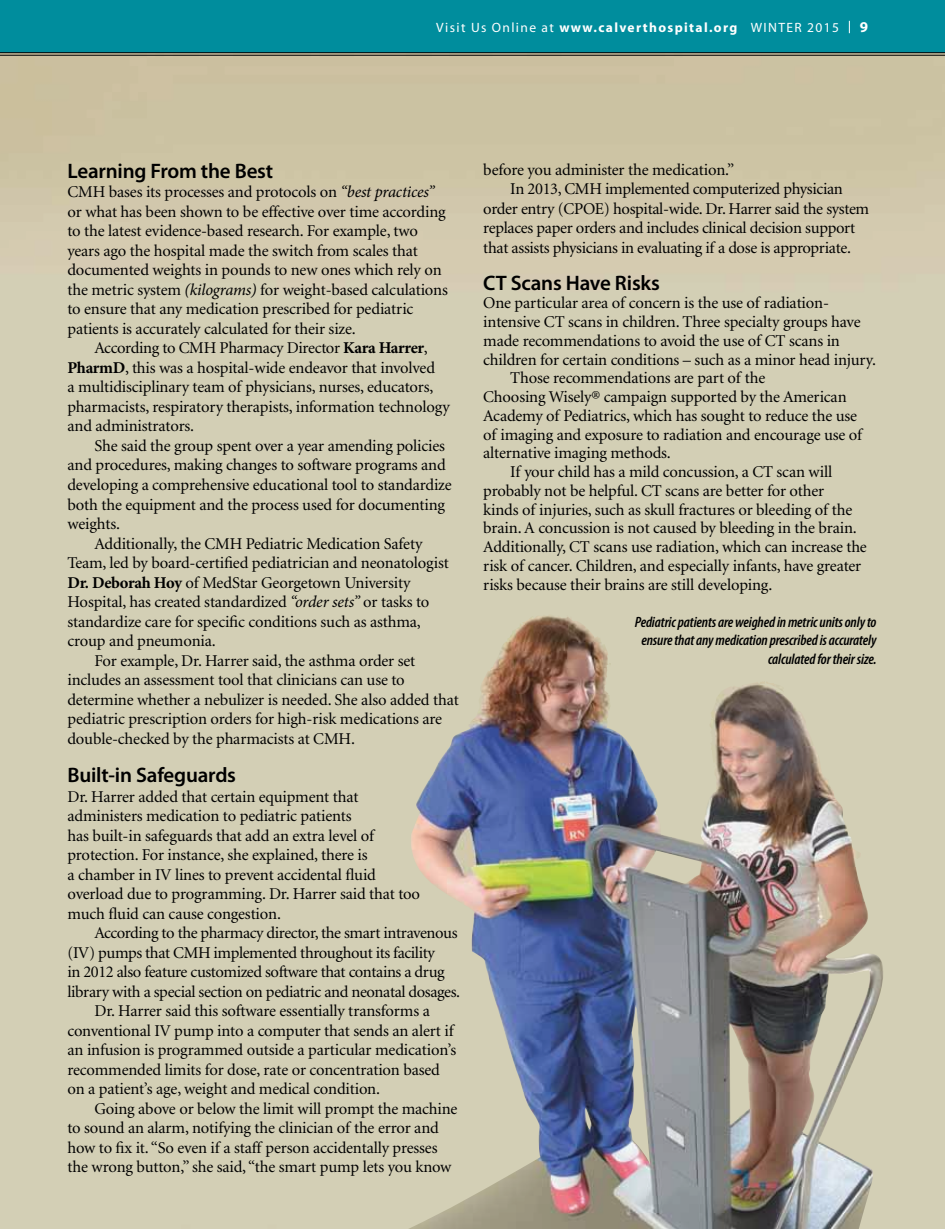
<style>
.page{position:relative;width:945px;height:1229px;background:#fff}
.page>*{position:absolute;margin:0;border:0;box-sizing:border-box;transform-origin:0 0}
.t1{font:600 21px "Myriad Pro";letter-spacing:-.01em;color:#000}
.t2{font:16.5px/19.5px "Minion";letter-spacing:-.01em;color:#000}
.t3{font:italic 600 condensed 15px/18.8px "Myriad Pro";letter-spacing:-.01em;color:#000;text-align:right}
.t4{font:700 15px "Myriad";color:#fff}
.t5{font:13.5px "Myriad";letter-spacing:.1em;color:#fff}
.s1{font-weight:700}
.s2{font-family:"Minion Pro";font-style:italic}
.s3{font-family:"Minion Pro";font-weight:700}
</style>
<div class="page">
<div style="left:0;top:0;width:945px;height:52px;background:#008d9d"></div>
<hr style="left:0;top:52px;width:945px;height:1px;background:#000">
<hr style="left:0;top:55px;width:945px;height:1px;background:#000">
<svg style="left:849px;top:21px;width:1px;height:12px"></svg>
<img style="left:396px;top:614px;width:494px;height:614px">
<p class="t5" style="left:436px;top:20px;width:404px">Visit Us Online at <span class="s1">www.calverthospital.org</span> WINTER 2015</p>
<p class="t4" style="left:860px;top:19px;width:10px">9</p>
<p class="t1" style="left:68px;top:157px;width:207px">Learning From the Best</p>
<p class="t2" style="left:68px;top:183px;width:382px">CMH bases its processes and protocols on <span class="s2">“best practices” </span>or what has been shown to be effective over time according to the latest evidence-based research. For example, two years ago the hospital made the switch from scales that documented weights in pounds to new ones which rely on the metric system <span class="s2">(kilograms)</span> for weight-based calculations to ensure that any medication prescribed for pediatric patients is accurately calculated for their size.</p>
<p class="t2" style="left:67px;top:339px;width:384px;text-indent:27px">According to CMH Pharmacy Director <span class="s3">Kara Harrer</span>, <span class="s3">PharmD</span>, this was a hospital-wide endeavor that involved<br>a multidisciplinary team of physicians, nurses, educators, pharmacists, respiratory therapists, information technology and administrators.</p>
<p class="t2" style="left:94px;top:436px;width:352px">She said the group spent over a year amending policies</p>
<p class="t2" style="left:67px;top:456px;width:380px">and procedures, making changes to software programs and</p>
<p class="t2" style="left:67px;top:475px;width:386px">developing a comprehensive educational tool to standardize</p>
<p class="t2" style="left:67px;top:495px;width:379px">both the equipment and the process used for documenting</p>
<p class="t2" style="left:67px;top:514px;width:54px">weights.</p>
<p class="t2" style="left:94px;top:534px;width:330px">Additionally, the CMH Pediatric Medication Safety</p>
<p class="t2" style="left:67px;top:553px;width:383px">Team, led by board-certified pediatrician and neonatologist</p>
<p class="t2" style="left:67px;top:573px;width:345px"><span class="s3">Dr. Deborah Hoy</span> of MedStar Georgetown University</p>
<p class="t2" style="left:67px;top:592px;width:363px">Hospital, has created standardized <span class="s2">“order sets”</span> or tasks to</p>
<p class="t2" style="left:67px;top:612px;width:355px">standardize care for specific conditions such as asthma,</p>
<p class="t2" style="left:67px;top:631px;width:150px">croup and pneumonia.</p>
<p class="t2" style="left:94px;top:651px;width:322px">For example, Dr. Harrer said, the asthma order set</p>
<p class="t2" style="left:67px;top:670px;width:339px">includes an assessment tool that clinicians can use to</p>
<p class="t2" style="left:67px;top:690px;width:393px">determine whether a nebulizer is needed. She also added that</p>
<p class="t2" style="left:67px;top:709px;width:376px">pediatric prescription orders for high-risk medications are</p>
<p class="t2" style="left:67px;top:729px;width:289px">double-checked by the pharmacists at CMH.</p>
<p class="t1" style="left:68px;top:762px;width:170px">Built-in Safeguards</p>
<p class="t2" style="left:68px;top:787px;width:354px">Dr. Harrer added that certain equipment that administers medication to pediatric patients<br>has built-in safeguards that add an extra level of protection. For instance, she explained, there is<br>a chamber in IV lines to prevent accidental fluid overload due to programming. Dr. Harrer said that too much fluid can cause congestion.</p>
<p class="t2" style="left:94px;top:924px;width:365px">According to the pharmacy director, the smart intravenous</p>
<p class="t2" style="left:68px;top:943px;width:369px">(IV) pumps that CMH implemented throughout its facility</p>
<p class="t2" style="left:68px;top:963px;width:379px">in 2012 also feature customized software that contains a drug</p>
<p class="t2" style="left:68px;top:982px;width:394px">library with a special section on pediatric and neonatal dosages.</p>
<p class="t2" style="left:94px;top:1002px;width:337px">Dr. Harrer said this software essentially transforms a</p>
<p class="t2" style="left:68px;top:1021px;width:388px">conventional IV pump into a computer that sends an alert if</p>
<p class="t2" style="left:68px;top:1041px;width:390px">an infusion is programmed outside a particular medication’s</p>
<p class="t2" style="left:68px;top:1060px;width:374px">recommended limits for dose, rate or concentration based</p>
<p class="t2" style="left:68px;top:1080px;width:314px">on a patient’s age, weight and medical condition.</p>
<p class="t2" style="left:94px;top:1099px;width:364px">Going above or below the limit will prompt the machine</p>
<p class="t2" style="left:68px;top:1119px;width:373px">to sound an alarm, notifying the clinician of the error and</p>
<p class="t2" style="left:68px;top:1138px;width:372px">how to fix it. “So even if a staff person accidentally presses</p>
<p class="t2" style="left:68px;top:1158px;width:386px">the wrong button,” she said, “the smart pump lets you know</p>
<p class="t2" style="left:483px;top:160px;width:253px">before you administer the medication.”</p>
<p class="t2" style="left:510px;top:180px;width:334px">In 2013, CMH implemented computerized physician</p>
<p class="t2" style="left:483px;top:199px;width:387px">order entry (CPOE) hospital-wide. Dr. Harrer said the system</p>
<p class="t2" style="left:483px;top:219px;width:374px">replaces paper orders and includes clinical decision support</p>
<p class="t2" style="left:483px;top:238px;width:369px">that assists physicians in evaluating if a dose is appropriate.</p>
<p class="t1" style="left:483px;top:269px;width:178px">CT Scans Have Risks</p>
<p class="t2" style="left:483px;top:294px;width:347px">One particular area of concern is the use of radiation-</p>
<p class="t2" style="left:483px;top:313px;width:379px">intensive CT scans in children. Three specialty groups have</p>
<p class="t2" style="left:483px;top:331px;width:358px">made recommendations to avoid the use of CT scans in</p>
<p class="t2" style="left:483px;top:350px;width:394px">children for certain conditions – such as a minor head injury.</p>
<p class="t2" style="left:510px;top:369px;width:257px">Those recommendations are part of the</p>
<p class="t2" style="left:483px;top:388px;width:365px">Choosing Wisely® campaign supported by the American</p>
<p class="t2" style="left:483px;top:406px;width:375px">Academy of Pediatrics, which has sought to reduce the use</p>
<p class="t2" style="left:483px;top:425px;width:380px">of imaging and exposure to radiation and encourage use of</p>
<p class="t2" style="left:483px;top:444px;width:189px">alternative imaging methods.</p>
<p class="t2" style="left:510px;top:463px;width:323px">If your child has a mild concussion, a CT scan will</p>
<p class="t2" style="left:483px;top:481px;width:343px">probably not be helpful. CT scans are better for other</p>
<p class="t2" style="left:483px;top:500px;width:371px">kinds of injuries, such as skull fractures or bleeding of the</p>
<p class="t2" style="left:483px;top:519px;width:375px">brain. A concussion is not caused by bleeding in the brain.</p>
<p class="t2" style="left:483px;top:538px;width:385px">Additionally, CT scans use radiation, which can increase the</p>
<p class="t2" style="left:483px;top:556px;width:380px">risk of cancer. Children, and especially infants, have greater</p>
<p class="t2" style="left:483px;top:576px;width:291px">risks because their brains are still developing.</p>
<p class="t3" style="left:635px;top:612px;width:243px">Pediatric patients are weighed in metric units only to ensure that any medication prescribed is accurately calculated for their size.</p>
</div>
